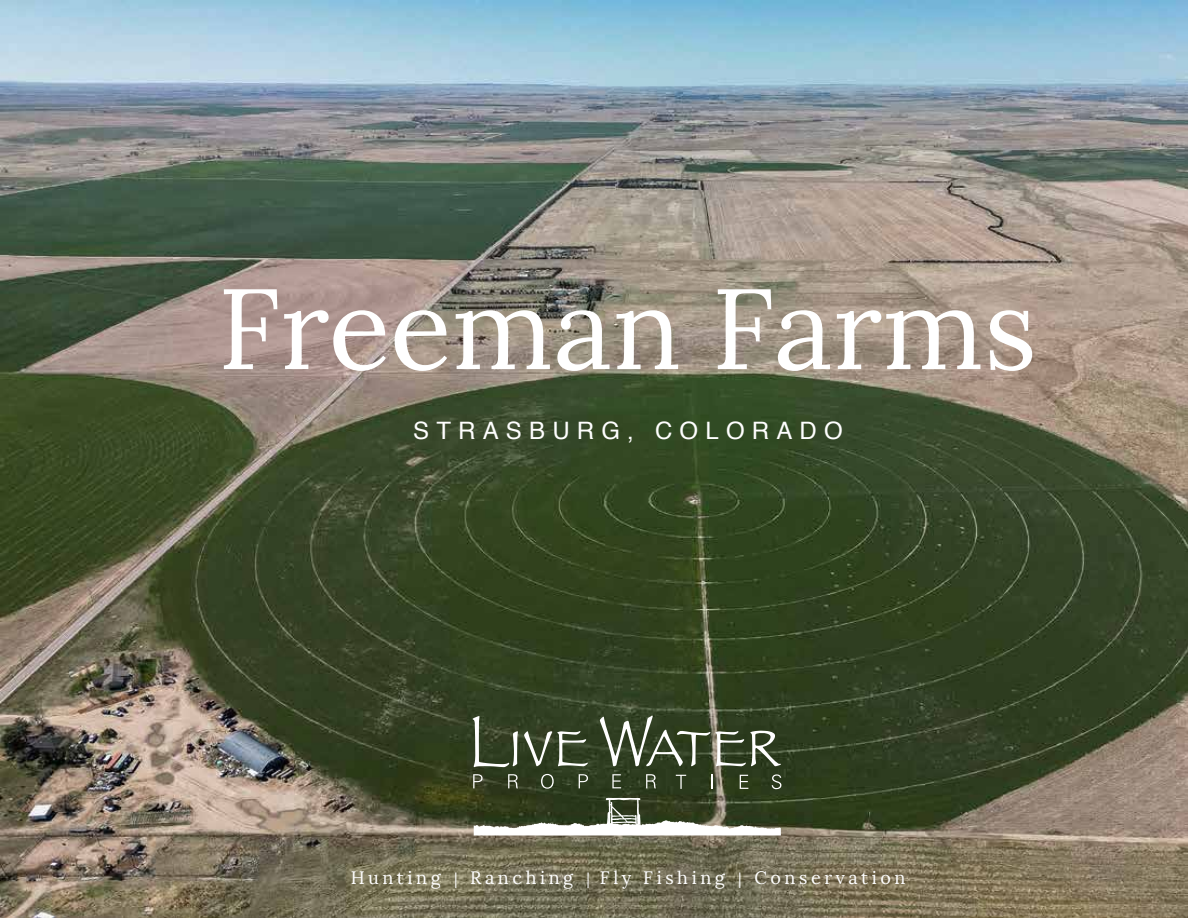
<style>
.page{position:relative;width:1188px;height:918px;background:#fff}
.page>*{position:absolute;margin:0;border:0;box-sizing:border-box;transform-origin:0 0}
.t1{font:114px "Lora";color:#fff}
.t2{font:24px "Helvetica";letter-spacing:.3em;color:#fff}
.t3{font:18px "Lora";letter-spacing:.2em;color:#fff}
.s1{font-size:15px}
</style>
<div class="page">
<img style="left:1px;top:0;width:1187px;height:918px">
<svg style="left:473px;top:716px;width:45px;height:51px;background:#58624b"></svg>
<svg style="left:524px;top:731px;width:64px;height:35px"></svg>
<svg style="left:600px;top:716px;width:181px;height:51px;background:#57624b"></svg>
<svg style="left:473px;top:774px;width:10px;height:14px"></svg>
<svg style="left:508px;top:774px;width:10px;height:14px"></svg>
<svg style="left:541px;top:774px;width:13px;height:15px"></svg>
<svg style="left:579px;top:774px;width:9px;height:14px"></svg>
<svg style="left:612px;top:774px;width:9px;height:14px"></svg>
<svg style="left:646px;top:774px;width:10px;height:14px"></svg>
<svg style="left:676px;top:775px;width:10px;height:14px"></svg>
<svg style="left:711px;top:775px;width:2px;height:14px"></svg>
<svg style="left:740px;top:775px;width:8px;height:14px"></svg>
<svg style="left:772px;top:774px;width:9px;height:15px"></svg>
<svg style="left:474px;top:798px;width:307px;height:38px"></svg>
<h1 class="t1" style="left:218px;top:259px;width:821px">Freeman Farms</h1>
<h2 class="t2" style="left:413px;top:412px;width:431px">STRASBURG, COLORADO</h2>
<p class="t3" style="left:351px;top:867px;width:556px">Hunting <span class="s1">|</span> Ranching <span class="s1">|</span> Fly Fishing <span class="s1">|</span> Conservation</p>
</div>
